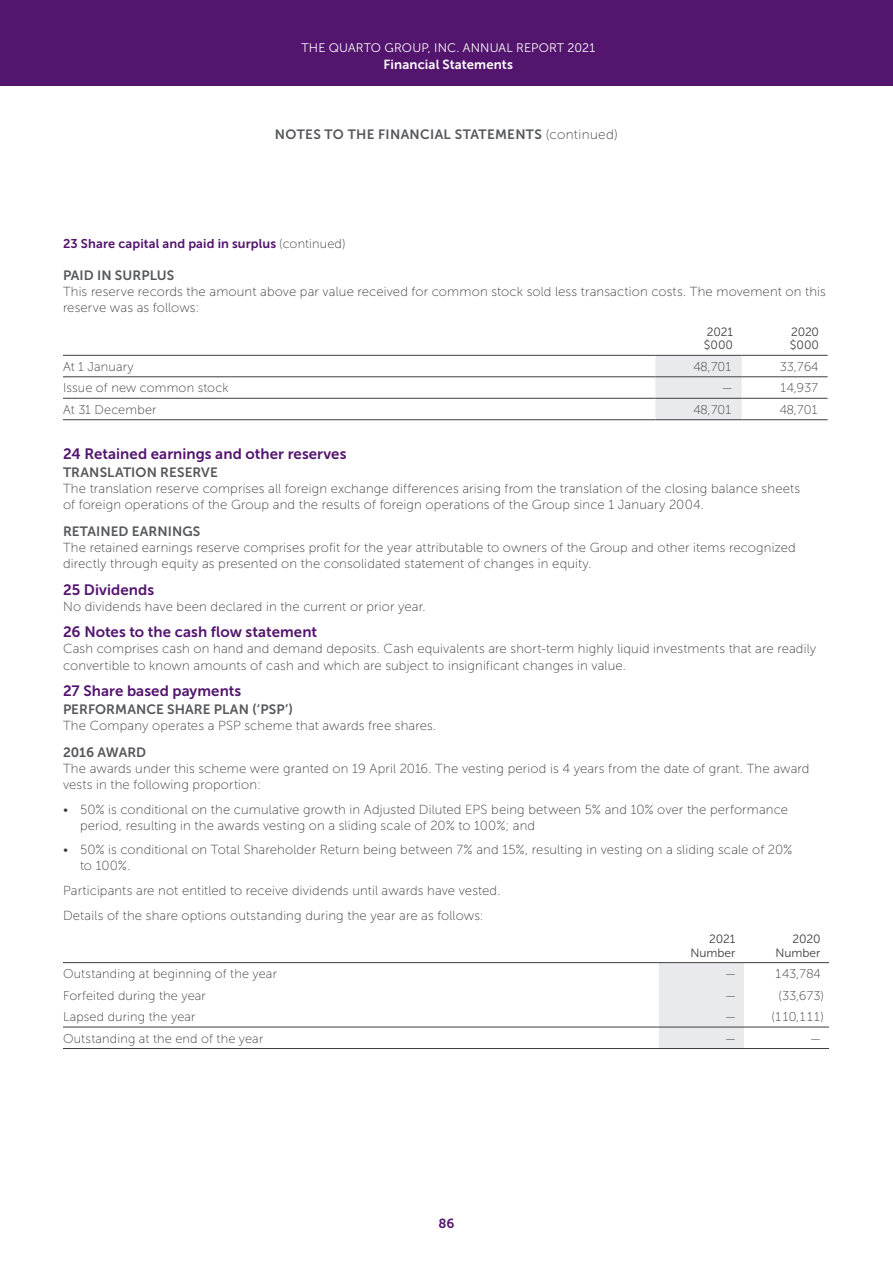
<style>
.page{position:relative;width:893px;height:1263px;background:#fff}
.page>*{position:absolute;margin:0;border:0;box-sizing:border-box;transform-origin:0 0}
.t1{font:15px "Museo Sans 700";letter-spacing:.005em;color:#53156d}
.t2{font:13.5px "Museo Sans 700";letter-spacing:.01em;color:#57585a}
.t3{font:13.2px/16.2px "Museo Sans 100";letter-spacing:.01em;color:#3e3e3f}
.t4{font:13.2px "Museo Sans 700";letter-spacing:.01em;color:#fff}
.t5{font:13.2px "Museo Sans 700";color:#53156d}
.t6{font:12.75px "Museo Sans 100";letter-spacing:.01em;color:#3e3e3f}
.t7{font:12.75px "Museo Sans 700";letter-spacing:.01em;color:#53156d}
.t8{font:12.3px "Museo Sans 300";letter-spacing:.01em;color:#fff}
.t9{font:12px/13.5px "Museo Sans 300";color:#3e3e3f}
.s1{font-family:"Museo Sans 100";color:#3e3e3f}
</style>
<div class="page">
<div style="left:0;top:0;width:893px;height:86px;background:#53156d"></div>
<div style="left:655px;top:356px;width:87px;height:63px;background:#e9eaeb"></div>
<hr style="left:63px;top:376px;width:592px;height:1px;background:#3e3e3f">
<hr style="left:655px;top:376px;width:87px;height:1px;background:#3e3e3f">
<hr style="left:742px;top:376px;width:86px;height:1px;background:#3e3e3f">
<hr style="left:63px;top:355px;width:592px;height:1px;background:#3e3e3f">
<hr style="left:655px;top:355px;width:87px;height:1px;background:#3e3e3f">
<hr style="left:742px;top:355px;width:86px;height:1px;background:#3e3e3f">
<hr style="left:63px;top:398px;width:592px;height:1px;background:#3e3e3f">
<hr style="left:655px;top:398px;width:87px;height:1px;background:#3e3e3f">
<hr style="left:742px;top:398px;width:86px;height:1px;background:#3e3e3f">
<hr style="left:63px;top:419px;width:592px;height:1px;background:#3e3e3f">
<hr style="left:655px;top:419px;width:87px;height:1px;background:#3e3e3f">
<hr style="left:742px;top:419px;width:86px;height:1px;background:#3e3e3f">
<div style="left:659px;top:963px;width:85px;height:85px;background:#e9eaeb"></div>
<hr style="left:63px;top:962px;width:596px;height:1px;background:#3e3e3f">
<hr style="left:659px;top:962px;width:85px;height:1px;background:#3e3e3f">
<hr style="left:744px;top:962px;width:85px;height:1px;background:#3e3e3f">
<hr style="left:63px;top:1048px;width:596px;height:1px;background:#3e3e3f">
<hr style="left:659px;top:1048px;width:85px;height:1px;background:#3e3e3f">
<hr style="left:744px;top:1048px;width:85px;height:1px;background:#3e3e3f">
<hr style="left:63px;top:1027px;width:596px;height:1px;background:#3e3e3f">
<hr style="left:659px;top:1027px;width:85px;height:1px;background:#3e3e3f">
<hr style="left:744px;top:1027px;width:85px;height:1px;background:#3e3e3f">
<p class="t8" style="left:301px;top:41px;width:295px">THE QUARTO GROUP, INC. ANNUAL REPORT 2021</p>
<p class="t4" style="left:384px;top:57px;width:131px">Financial Statements</p>
<p class="t2" style="left:275px;top:127px;width:344px">NOTES TO THE FINANCIAL STATEMENTS <span class="s1">(continued)</span></p>
<p class="t7" style="left:63px;top:237px;width:284px">23 Share capital and paid in surplus <span class="s1">(continued)</span></p>
<p class="t2" style="left:63px;top:268px;width:113px">PAID IN SURPLUS</p>
<p class="t3" style="left:63px;top:284px;width:764px">This reserve records the amount above par value received for common stock sold less transaction costs. The movement on this reserve was as follows:</p>
<p class="t9" style="left:704px;top:325px;width:31px">2021 $000</p>
<p class="t9" style="left:790px;top:325px;width:31px">2020 $000</p>
<p class="t6" style="left:63px;top:360px;width:72px">At 1 January</p>
<p class="t6" style="left:693px;top:360px;width:40px">48,701</p>
<p class="t6" style="left:780px;top:360px;width:40px">33,764</p>
<p class="t6" style="left:63px;top:381px;width:167px">Issue of new common stock</p>
<p class="t6" style="left:722px;top:381px;width:11px">—</p>
<p class="t6" style="left:780px;top:381px;width:40px">14,937</p>
<p class="t6" style="left:63px;top:403px;width:95px">At 31 December</p>
<p class="t6" style="left:693px;top:403px;width:40px">48,701</p>
<p class="t6" style="left:780px;top:403px;width:40px">48,701</p>
<p class="t1" style="left:63px;top:446px;width:285px">24 Retained earnings and other reserves</p>
<p class="t2" style="left:63px;top:465px;width:156px">TRANSLATION RESERVE</p>
<p class="t3" style="left:63px;top:481px;width:739px">The translation reserve comprises all foreign exchange differences arising from the translation of the closing balance sheets of foreign operations of the Group and the results of foreign operations of the Group since 1 January 2004.</p>
<p class="t2" style="left:63px;top:524px;width:139px">RETAINED EARNINGS</p>
<p class="t3" style="left:63px;top:539px;width:734px">The retained earnings reserve comprises profit for the year attributable to owners of the Group and other items recognized directly through equity as presented on the consolidated statement of changes in equity.</p>
<p class="t1" style="left:63px;top:581px;width:93px">25 Dividends</p>
<p class="t3" style="left:63px;top:598px;width:364px">No dividends have been declared in the current or prior year.</p>
<p class="t1" style="left:63px;top:624px;width:256px">26 Notes to the cash flow statement</p>
<p class="t3" style="left:63px;top:641px;width:755px">Cash comprises cash on hand and demand deposits. Cash equivalents are short-term highly liquid investments that are readily convertible to known amounts of cash and which are subject to insignificant changes in value.</p>
<p class="t1" style="left:63px;top:682px;width:180px">27 Share based payments</p>
<p class="t2" style="left:63px;top:702px;width:232px">PERFORMANCE SHARE PLAN (‘PSP’)</p>
<p class="t3" style="left:63px;top:718px;width:375px">The Company operates a PSP scheme that awards free shares.</p>
<p class="t2" style="left:63px;top:744px;width:85px">2016 AWARD</p>
<p class="t3" style="left:63px;top:760px;width:748px">The awards under this scheme were granted on 19 April 2016. The vesting period is 4 years from the date of grant. The award vests in the following proportion:</p>
<p class="t3" style="left:80px;top:801px;width:710px;text-indent:-17px">• 50% is conditional on the cumulative growth in Adjusted Diluted EPS being between 5% and 10% over the performance period, resulting in the awards vesting on a sliding scale of 20% to 100%; and</p>
<p class="t3" style="left:80px;top:842px;width:714px;text-indent:-17px">• 50% is conditional on Total Shareholder Return being between 7% and 15%, resulting in vesting on a sliding scale of 20% to 100%.</p>
<p class="t3" style="left:63px;top:878px;width:439px;line-height:24.6px">Participants are not entitled to receive dividends until awards have vested.<br>Details of the share options outstanding during the year are as follows:</p>
<p class="t9" style="left:690px;top:932px;width:47px;text-align:right">2021<br>Number</p>
<p class="t9" style="left:775px;top:932px;width:47px;text-align:right">2020<br>Number</p>
<p class="t6" style="left:63px;top:967px;width:215px">Outstanding at beginning of the year</p>
<p class="t6" style="left:726px;top:967px;width:11px">—</p>
<p class="t6" style="left:775px;top:967px;width:47px">143,784</p>
<p class="t6" style="left:63px;top:988px;width:144px">Forfeited during the year</p>
<p class="t6" style="left:726px;top:988px;width:11px">—</p>
<p class="t6" style="left:778px;top:988px;width:47px">(33,673)</p>
<p class="t6" style="left:63px;top:1010px;width:134px">Lapsed during the year</p>
<p class="t6" style="left:726px;top:1010px;width:11px">—</p>
<p class="t6" style="left:771px;top:1010px;width:54px">(110,111)</p>
<p class="t6" style="left:63px;top:1031px;width:202px">Outstanding at the end of the year</p>
<p class="t6" style="left:726px;top:1031px;width:11px">—</p>
<p class="t6" style="left:811px;top:1031px;width:11px">—</p>
<p class="t5" style="left:438px;top:1216px;width:18px">86</p>
</div>
